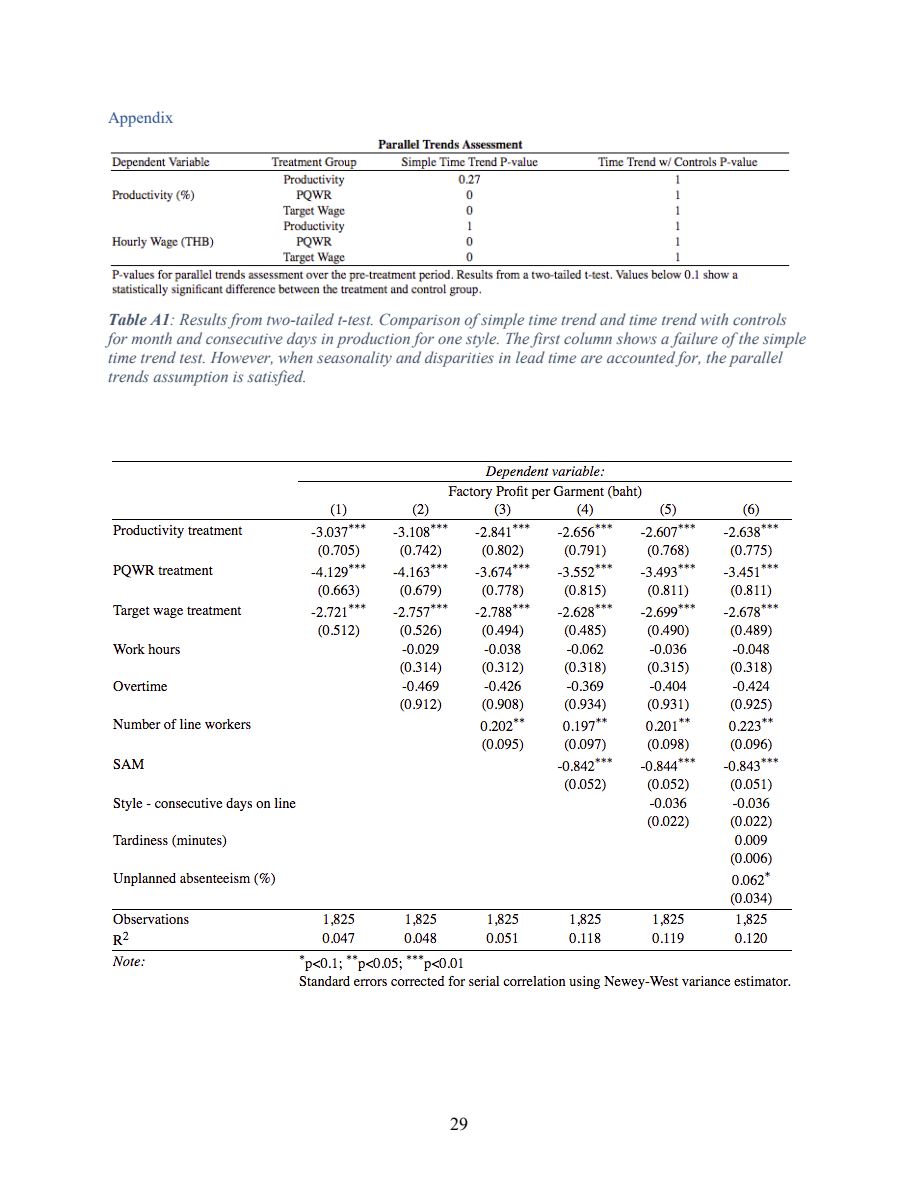
<style>
.page{position:relative;width:918px;height:1188px;background:#fff}
.page>*{position:absolute;margin:0;border:0;box-sizing:border-box;transform-origin:0 0}
.t1{font:18px "Times New Roman";color:#000}
.t2{font:italic 16.5px/19px "Times New Roman";color:#44546a}
.t3{font:16.5px "Times New Roman";color:#2f5496}
.s1{font-weight:700}
</style>
<div class="page">
<img style="left:110px;top:139px;width:680px;height:158px">
<img style="left:112px;top:461px;width:680px;height:529px">
<h1 class="t3" style="left:108px;top:106px;width:67px">Appendix</h1>
<p class="t2" style="left:108px;top:309px;width:700px"><span class="s1">Table A1</span>: Results from two-tailed t-test. Comparison of simple time trend and time trend with controls for month and consecutive days in production for one style. The first column shows a failure of the simple time trend test. However, when seasonality and disparities in lead time are accounted for, the parallel trends assumption is satisfied.</p>
<p class="t1" style="left:450px;top:1111px;width:19px">29</p>
</div>
